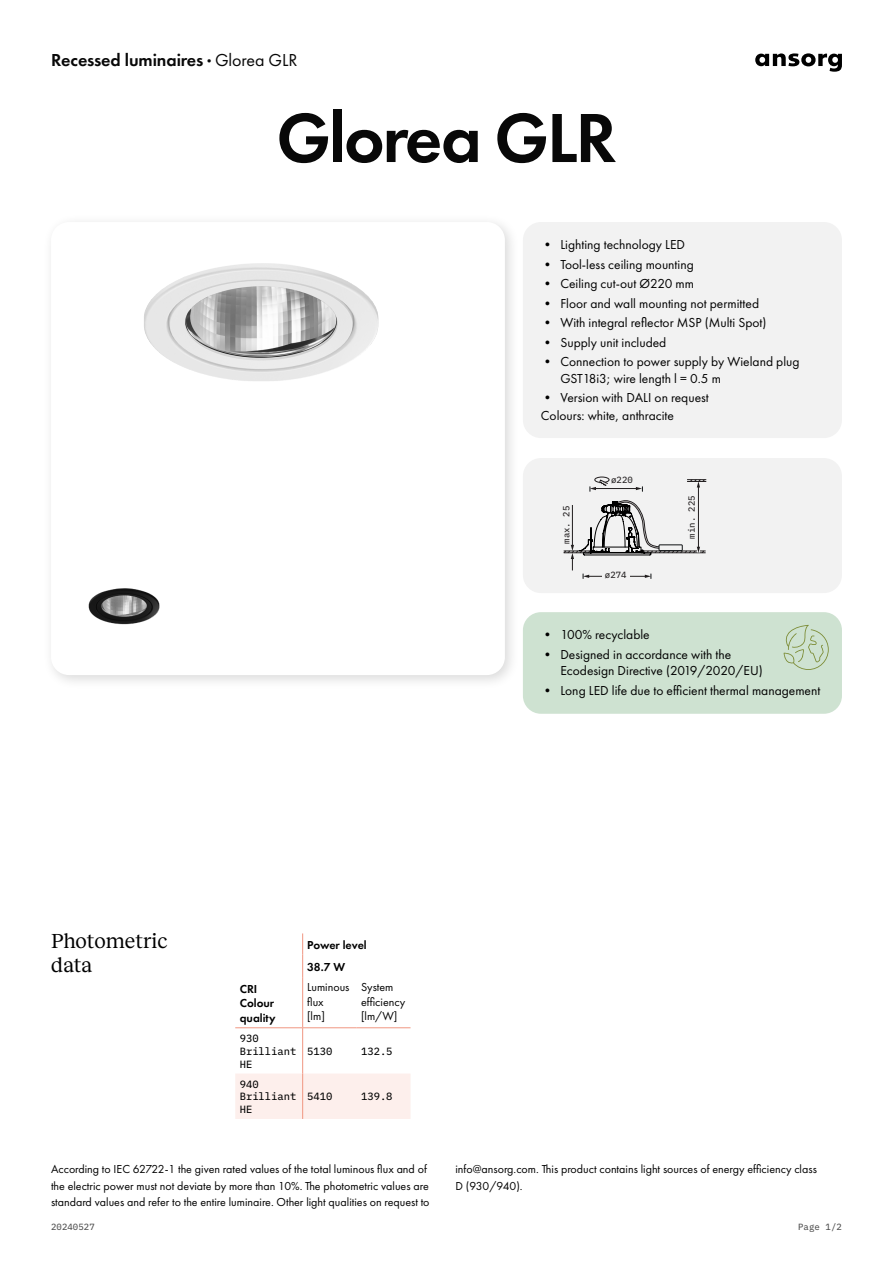
<style>
.page{position:relative;width:893px;height:1263px;background:#fff}
.page>*{position:absolute;margin:0;border:0;box-sizing:border-box;transform-origin:0 0}
.Leuchte_Name{font:600 72px "Futura PT";letter-spacing:-.03em;color:#080808}
.H_Tabelle{font:21px "Reckless";color:#000}
.Leuchte_Art{font:600 18px "Futura PT";letter-spacing:-.005em;color:#080808}
.Text_Infobox{font:13.5px/16.5px "Futura PT";color:#000}
.Infotext_unten{font:12px/16.5px "Futura PT";color:#000}
.t1{font:600 12px/14.4px "Futura PT";color:#000}
.Tabelle_Wert{font:10.5px/12.6px "IBM Plex Mono Text";color:#000}
.t2{font:9px "IBM Plex Mono Text";letter-spacing:.01em;color:#4d4d4d}
.t3{font:9px "IBM Plex Mono Text";color:#231f20}
.s1{font-weight:400}
</style>
<div class="page">
<svg style="left:755px;top:53px;width:87px;height:19px"></svg>
<div style="left:43px;top:214px;width:476px;height:476px;background:#000;opacity:.15"></div>
<div style="left:51px;top:222px;width:454px;height:453px;background:#fff;border-radius:18px"></div>
<img style="left:88px;top:588px;width:72px;height:37px">
<div style="left:523px;top:222px;width:319px;height:216px;background:#f2f2f2;border-radius:18px"></div>
<div style="left:523px;top:612px;width:319px;height:102px;background:#cee2d1;border-radius:18px"></div>
<svg style="left:784px;top:625px;width:45px;height:45px"></svg>
<div style="left:523px;top:458px;width:319px;height:135px;background:#f2f2f2;border-radius:18px"></div>
<div style="left:595px;top:477px;width:14px;height:6px;border:1px solid #231f20;border-radius:50%"></div>
<svg style="left:563px;top:479px;width:143px;height:99px"></svg>
<img style="left:118px;top:219px;width:285px;height:162px">
<div style="left:235px;top:1073px;width:175px;height:46px;background:#fdefec"></div>
<svg style="left:302px;top:933px;width:1px;height:45px"></svg>
<hr style="left:302px;top:978px;width:1px;height:49px;background:#f09681">
<hr style="left:302px;top:1028px;width:1px;height:45px;background:#f09681">
<hr style="left:302px;top:1073px;width:1px;height:46px;background:#f09681">
<hr style="left:235px;top:1027px;width:68px;height:1px;background:#f09681">
<hr style="left:303px;top:1027px;width:54px;height:1px;background:#f09681">
<hr style="left:357px;top:1027px;width:53px;height:1px;background:#f09681">
<p class="Leuchte_Art" style="left:51px;top:49px;width:248px">Recessed luminaires · <span class="s1">Glorea GLR</span></p>
<p class="Leuchte_Name" style="left:276px;top:93px;width:342px">Glorea GLR</p>
<p class="Text_Infobox" style="left:541px;top:236px;width:146px">• Lighting technology LED</p>
<p class="Text_Infobox" style="left:541px;top:256px;width:154px">• Tool-less ceiling mounting</p>
<p class="Text_Infobox" style="left:541px;top:275px;width:155px">• Ceiling cut-out Ø220 mm</p>
<p class="Text_Infobox" style="left:541px;top:295px;width:220px">• Floor and wall mounting not permitted</p>
<p class="Text_Infobox" style="left:541px;top:314px;width:227px">• With integral reflector MSP (Multi Spot)</p>
<p class="Text_Infobox" style="left:541px;top:334px;width:127px">• Supply unit included</p>
<p class="Text_Infobox" style="left:560px;top:353px;width:241px;text-indent:-20px">• Connection to power supply by Wieland plug<br>GST18i3; wire length l = 0.5 m</p>
<p class="Text_Infobox" style="left:541px;top:389px;width:169px">• Version with DALI on request</p>
<p class="Text_Infobox" style="left:541px;top:407px;width:134px">Colours: white, anthracite</p>
<p class="t3" style="left:559px;top:544px;width:39px;rotate:-90deg">max. 25</p>
<p class="t3" style="left:611px;top:472px;width:23px">ø220</p>
<p class="t3" style="left:605px;top:568px;width:23px">ø274</p>
<p class="t3" style="left:685px;top:539px;width:45px;rotate:-90deg">min. 225</p>
<p class="H_Tabelle" style="left:51px;top:926px;width:118px">Photometric</p>
<p class="H_Tabelle" style="left:51px;top:950px;width:43px">data</p>
<p class="t1" style="left:240px;top:982px;width:19px">CRI</p>
<p class="t1" style="left:240px;top:996px;width:37px">Colour quality</p>
<p class="t1" style="left:307px;top:937px;width:61px">Power level</p>
<p class="t1" style="left:307px;top:959px;width:40px">38.7 W</p>
<p class="Infotext_unten" style="left:307px;top:979px;width:44px">Luminous</p>
<p class="Infotext_unten" style="left:307px;top:993px;width:18px">flux</p>
<p class="Infotext_unten" style="left:307px;top:1008px;width:19px">[lm]</p>
<p class="Infotext_unten" style="left:361px;top:980px;width:46px;line-height:14.4px">System efficiency</p>
<p class="Infotext_unten" style="left:361px;top:1008px;width:38px">[lm/W]</p>
<p class="Tabelle_Wert" style="left:240px;top:1031px;width:20px">930</p>
<p class="Tabelle_Wert" style="left:240px;top:1044px;width:58px">Brilliant<br>HE</p>
<p class="Tabelle_Wert" style="left:307px;top:1044px;width:27px">5130</p>
<p class="Tabelle_Wert" style="left:361px;top:1044px;width:33px">132.5</p>
<p class="Tabelle_Wert" style="left:240px;top:1077px;width:20px">940</p>
<p class="Tabelle_Wert" style="left:240px;top:1089px;width:58px">Brilliant<br>HE</p>
<p class="Tabelle_Wert" style="left:307px;top:1089px;width:27px">5410</p>
<p class="Tabelle_Wert" style="left:361px;top:1089px;width:33px">139.8</p>
<p class="Text_Infobox" style="left:541px;top:626px;width:110px">• 100% recyclable</p>
<p class="Text_Infobox" style="left:560px;top:646px;width:204px;text-indent:-20px">• Designed in accordance with the<br>Ecodesign Directive (2019/2020/EU)</p>
<p class="Text_Infobox" style="left:541px;top:682px;width:281px">• Long LED life due to efficient thermal management</p>
<p class="Infotext_unten" style="left:51px;top:1161px;width:380px">According to IEC 62722-1 the given rated values of the total luminous flux and of the electric power must not deviate by more than 10%. The photometric values are standard values and refer to the entire luminaire. Other light qualities on request to</p>
<p class="Infotext_unten" style="left:455px;top:1161px;width:363px">info@ansorg.com. This product contains light sources of energy efficiency class<br>D (930/940).</p>
<p class="t2" style="left:798px;top:1220px;width:45px">Page 1/2</p>
<p class="t2" style="left:51px;top:1220px;width:45px">20240527</p>
<p class="t2" style="left:804px;top:1220px;width:40px">Page 60</p>
</div>
